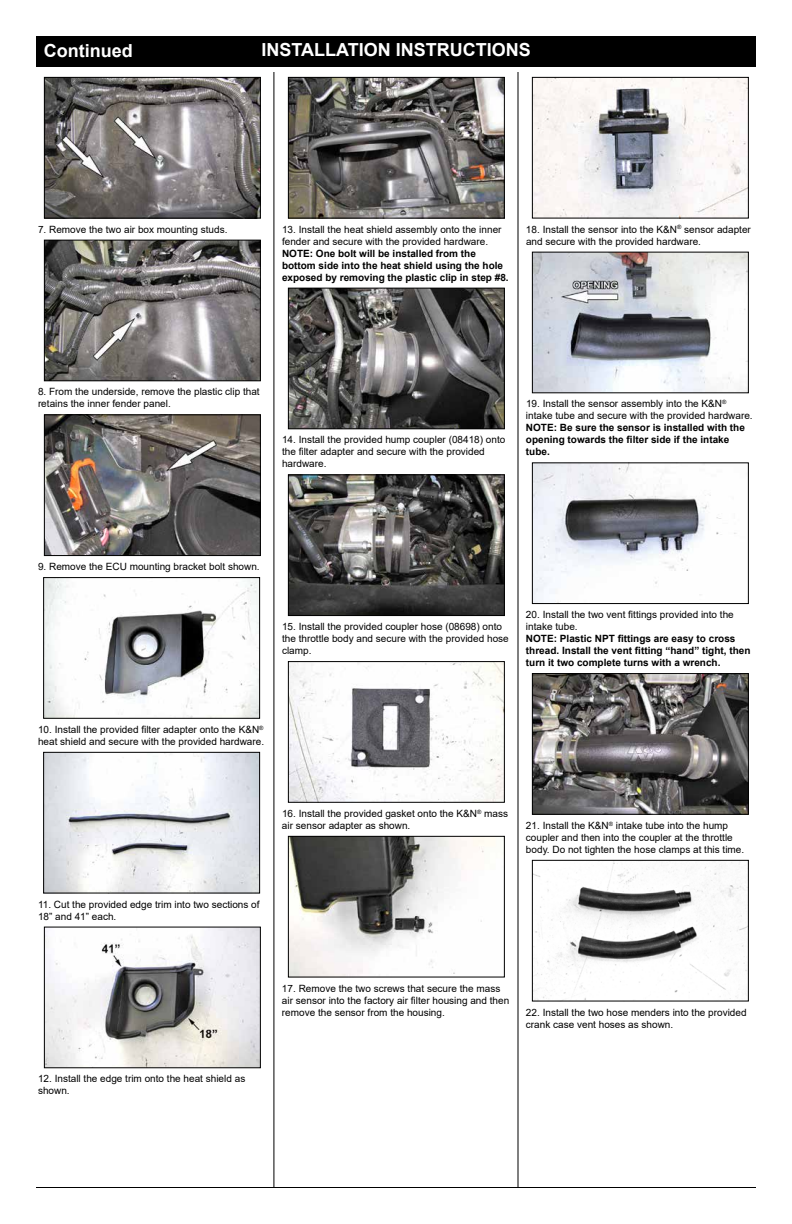
<style>
.page{position:relative;width:792px;height:1224px;background:#fff}
.page>*{position:absolute;margin:0;border:0;box-sizing:border-box;transform-origin:0 0}
.t1{font:700 18px "Arial";color:#fff}
.t2{font:10px/12px "Arial";color:#000}
.t3{font:700 10px/12px "Arial";color:#000}
</style>
<div class="page">
<div style="left:36px;top:36px;width:720px;height:31px;background:#000"></div>
<hr style="left:274px;top:72px;width:1px;height:1116px;background:#000">
<hr style="left:518px;top:72px;width:1px;height:1116px;background:#000">
<hr style="left:36px;top:1187px;width:720px;height:1px;background:#000">
<img style="left:46px;top:79px;width:213px;height:137px">
<div style="left:44px;top:77px;width:217px;height:141px;border:1px solid #000"></div>
<img style="left:290px;top:79px;width:213px;height:137px">
<div style="left:288px;top:77px;width:217px;height:141px;border:1px solid #000"></div>
<img style="left:534px;top:79px;width:213px;height:137px">
<div style="left:532px;top:77px;width:217px;height:141px;border:1px solid #000"></div>
<img style="left:534px;top:254px;width:213px;height:137px">
<div style="left:532px;top:252px;width:217px;height:141px;border:1px solid #000"></div>
<img style="left:534px;top:464px;width:203px;height:138px">
<div style="left:532px;top:462px;width:217px;height:142px;border:1px solid #000"></div>
<img style="left:534px;top:675px;width:213px;height:138px">
<div style="left:532px;top:673px;width:217px;height:142px;border:1px solid #000"></div>
<img style="left:534px;top:862px;width:213px;height:137px">
<div style="left:532px;top:860px;width:217px;height:141px;border:1px solid #000"></div>
<img style="left:290px;top:290px;width:213px;height:137px">
<div style="left:288px;top:288px;width:217px;height:141px;border:1px solid #000"></div>
<img style="left:290px;top:476px;width:213px;height:138px">
<div style="left:288px;top:474px;width:217px;height:142px;border:1px solid #000"></div>
<img style="left:290px;top:663px;width:213px;height:138px">
<div style="left:288px;top:661px;width:217px;height:142px;border:1px solid #000"></div>
<img style="left:290px;top:838px;width:205px;height:137px">
<div style="left:288px;top:836px;width:217px;height:141px;border:1px solid #000"></div>
<img style="left:46px;top:242px;width:213px;height:137px">
<div style="left:44px;top:240px;width:217px;height:141px;border:1px solid #000"></div>
<img style="left:46px;top:416px;width:213px;height:138px">
<div style="left:44px;top:414px;width:217px;height:142px;border:1px solid #000"></div>
<img style="left:45px;top:579px;width:213px;height:138px">
<div style="left:43px;top:577px;width:217px;height:142px;border:1px solid #000"></div>
<img style="left:45px;top:754px;width:213px;height:137px">
<div style="left:43px;top:752px;width:217px;height:141px;border:1px solid #000"></div>
<img style="left:46px;top:929px;width:213px;height:137px">
<div style="left:44px;top:927px;width:217px;height:141px;border:1px solid #000"></div>
<h1 class="t1" style="left:44px;top:38px;width:90px">Continued</h1>
<h1 class="t1" style="left:261px;top:37px;width:271px">INSTALLATION INSTRUCTIONS</h1>
<p class="t2" style="left:38px;top:223px;width:191px">7. Remove the two air box mounting studs.</p>
<p class="t2" style="left:282px;top:223px;width:221px">13. Install the heat shield assembly onto the inner fender and secure with the provided hardware.</p>
<p class="t3" style="left:282px;top:247px;width:228px">NOTE: One bolt will be installed from the bottom side into the heat shield using the hole exposed by removing the plastic clip in step #8.</p>
<p class="t2" style="left:526px;top:223px;width:226px">18. Install the sensor into the K&amp;N<sup>®</sup> sensor adapter and secure with the provided hardware.</p>
<p class="t2" style="left:38px;top:386px;width:223px">8. From the underside, remove the plastic clip that retains the inner fender panel.</p>
<p class="t2" style="left:282px;top:434px;width:225px">14. Install the provided hump coupler (08418) onto the filter adapter and secure with the provided hardware.</p>
<p class="t2" style="left:526px;top:398px;width:228px">19. Install the sensor assembly into the K&amp;N<sup>® </sup>intake tube and secure with the provided hardware.</p>
<p class="t3" style="left:526px;top:422px;width:220px">NOTE: Be sure the sensor is installed with the opening towards the filter side if the intake tube.</p>
<p class="t2" style="left:38px;top:561px;width:223px">9. Remove the ECU mounting bracket bolt shown.</p>
<p class="t2" style="left:282px;top:621px;width:228px">15. Install the provided coupler hose (08698) onto the throttle body and secure with the provided hose clamp.</p>
<p class="t2" style="left:526px;top:609px;width:209px">20. Install the two vent fittings provided into the intake tube.</p>
<p class="t3" style="left:526px;top:633px;width:226px">NOTE: Plastic NPT fittings are easy to cross thread. Install the vent fitting “hand” tight, then turn it two complete turns with a wrench.</p>
<p class="t2" style="left:38px;top:723px;width:228px">10. Install the provided filter adapter onto the K&amp;N<sup>® </sup>heat shield and secure with the provided hardware.</p>
<p class="t2" style="left:38px;top:898px;width:223px">11. Cut the provided edge trim into two sections of<br>18” and 41” each.</p>
<p class="t2" style="left:282px;top:807px;width:228px">16. Install the provided gasket onto the K&amp;N<sup>®</sup> mass air sensor adapter as shown.</p>
<p class="t2" style="left:526px;top:819px;width:220px">21. Install the K&amp;N<sup>®</sup> intake tube into the hump coupler and then into the coupler at the throttle body. Do not tighten the hose clamps at this time.</p>
<p class="t2" style="left:38px;top:1073px;width:209px">12. Install the edge trim onto the heat shield as shown.</p>
<p class="t2" style="left:282px;top:982px;width:229px">17. Remove the two screws that secure the mass air sensor into the factory air filter housing and then remove the sensor from the housing.</p>
<p class="t2" style="left:526px;top:1006px;width:222px">22. Install the two hose menders into the provided crank case vent hoses as shown.</p>
</div>
